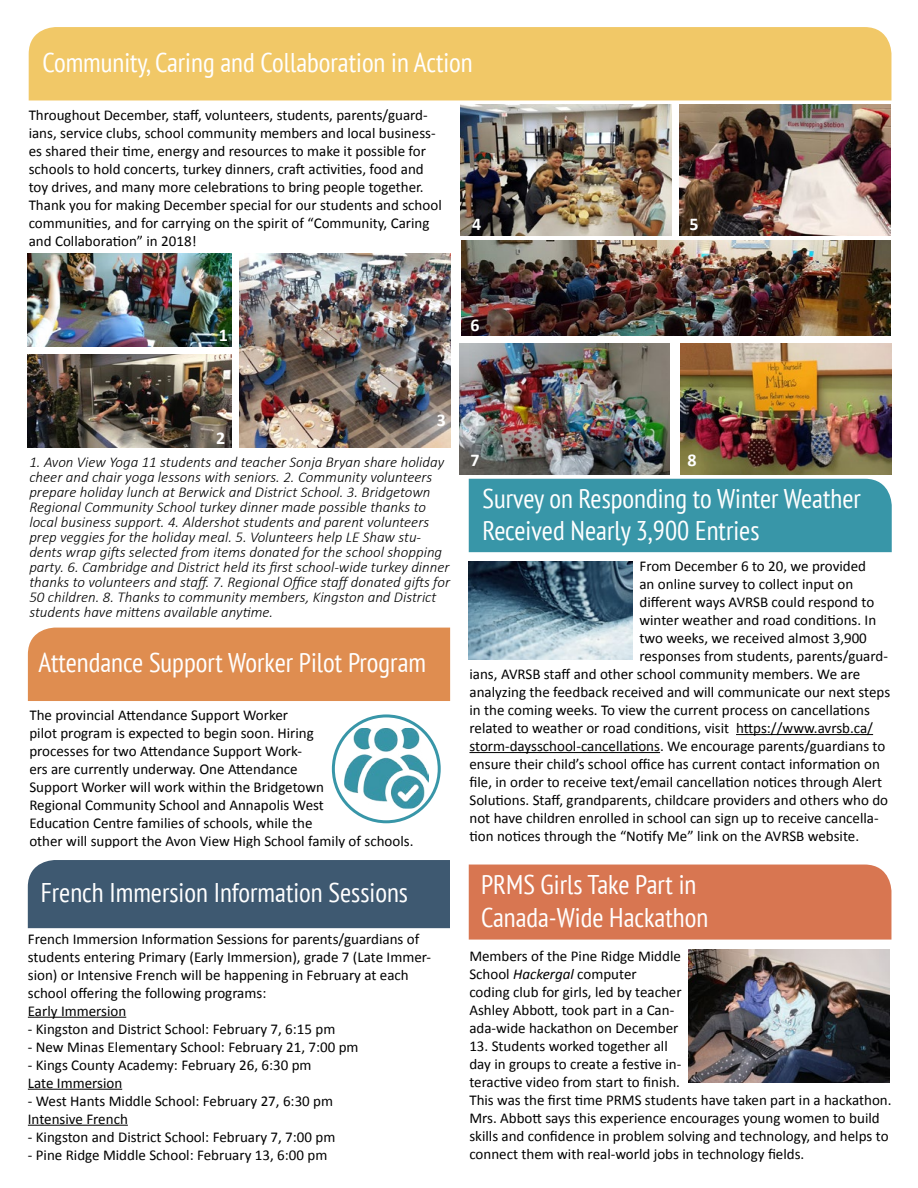
<style>
.page{position:relative;width:918px;height:1188px;background:#fff}
.page>*{position:absolute;margin:0;border:0;box-sizing:border-box;transform-origin:0 0}
.t1{font:condensed 27px/32.4px "PT Sans";color:#fff}
.t2{font:700 18px "Calibri";color:#fff}
.t3{font:15px/18px "Calibri";color:#000}
.t4{font:italic 300 15px/15px "Calibri";color:#000}
.s1{font-style:italic}
</style>
<div class="page">
<div style="left:469px;top:479px;width:423px;height:73px;background:#3896a8"></div>
<div style="left:28px;top:628px;width:422px;height:73px;background:#df8d50"></div>
<hr style="left:28px;top:1017px;width:98px;height:1px;background:#000">
<hr style="left:28px;top:1089px;width:94px;height:1px;background:#000">
<hr style="left:28px;top:1125px;width:100px;height:1px;background:#000">
<div style="left:29px;top:27px;width:862px;height:73px;background:#f1c867"></div>
<div style="left:28px;top:860px;width:422px;height:68px;background:#3e5971"></div>
<hr style="left:736px;top:734px;width:137px;height:1px;background:#000">
<hr style="left:470px;top:752px;width:190px;height:1px;background:#000">
<img style="left:469px;top:561px;width:164px;height:99px">
<div style="left:469px;top:865px;width:422px;height:75px;background:#d87651"></div>
<img style="left:680px;top:104px;width:210px;height:131px">
<img style="left:460px;top:104px;width:211px;height:131px">
<img style="left:688px;top:950px;width:202px;height:132px">
<img style="left:344px;top:728px;width:85px;height:81px">
<div style="left:332px;top:714px;width:109px;height:109px;border:3px solid #3896a8;border-radius:50%"></div>
<img style="left:461px;top:241px;width:429px;height:95px">
<img style="left:459px;top:343px;width:211px;height:131px">
<img style="left:680px;top:343px;width:211px;height:131px">
<img style="left:240px;top:253px;width:211px;height:195px">
<img style="left:27px;top:253px;width:204px;height:93px">
<img style="left:27px;top:354px;width:204px;height:93px">
<h1 class="t1" style="left:42px;top:45px;width:432px">Community, Caring and Collaboration in Action</h1>
<p class="t3" style="left:29px;top:106px;width:415px">Throughout December, staff, volunteers, students, parents/guard&shy;ians, service clubs, school community members and local business&shy;es shared their time, energy and resources to make it possible for schools to hold concerts, turkey dinners, craft activities, food and toy drives, and many more celebrations to bring people together.<br>Thank you for making December special for our students and school communities, and for carrying on the spirit of “Community, Caring and Collaboration” in 2018!</p>
<p class="t2" style="left:472px;top:213px;width:11px">4</p>
<p class="t2" style="left:689px;top:213px;width:11px">5</p>
<p class="t2" style="left:219px;top:324px;width:11px">1</p>
<p class="t2" style="left:470px;top:313px;width:11px">6</p>
<p class="t2" style="left:216px;top:427px;width:11px">2</p>
<p class="t2" style="left:437px;top:408px;width:11px">3</p>
<p class="t4" style="left:29px;top:455px;width:422px">1. Avon View Yoga 11 students and teacher Sonja Bryan share holiday cheer and chair yoga lessons with seniors. 2. Community volunteers prepare holiday lunch at Berwick and District School. 3. Bridgetown Regional Community School turkey dinner made possible thanks to local business support. 4. Aldershot students and parent volunteers prep veggies for the holiday meal. 5. Volunteers help LE Shaw stu&shy;dents wrap gifts selected from items donated for the school shopping party. 6. Cambridge and District held its first school-wide turkey dinner thanks to volunteers and staff. 7. Regional Office staff donated gifts for 50 children. 8. Thanks to community members, Kingston and District students have mittens available anytime.</p>
<h1 class="t1" style="left:39px;top:645px;width:389px">Attendance Support Worker Pilot Program</h1>
<p class="t3" style="left:29px;top:706px;width:386px">The provincial Attendance Support Worker<br>pilot program is expected to begin soon. Hiring<br>processes for two Attendance Support Work-<br>ers are currently underway. One Attendance<br>Support Worker will work within the Bridgetown<br>Regional Community School and Annapolis West<br>Education Centre families of schools, while the<br>other will support the Avon View High School family of schools.</p>
<p class="t2" style="left:470px;top:449px;width:11px">7</p>
<p class="t2" style="left:687px;top:449px;width:11px">8</p>
<h1 class="t1" style="left:482px;top:482px;width:380px">Survey on Responding to Winter Weather<br>Received Nearly 3,900 Entries</h1>
<p class="t3" style="left:639px;top:557px;width:228px">From December 6 to 20, we provided</p>
<p class="t3" style="left:639px;top:575px;width:215px">an online survey to collect input on</p>
<p class="t3" style="left:639px;top:593px;width:236px">different ways AVRSB could respond to</p>
<p class="t3" style="left:639px;top:611px;width:238px">winter weather and road conditions. In</p>
<p class="t3" style="left:639px;top:629px;width:229px">two weeks, we received almost 3,900</p>
<p class="t3" style="left:639px;top:647px;width:250px">responses from students, parents/guard-</p>
<p class="t3" style="left:470px;top:665px;width:392px">ians, AVRSB staff and other school community members. We are</p>
<p class="t3" style="left:470px;top:683px;width:422px">analyzing the feedback received and will communicate our next steps</p>
<p class="t3" style="left:470px;top:701px;width:402px">in the coming weeks. To view the current process on cancellations</p>
<p class="t3" style="left:470px;top:719px;width:405px">related to weather or road conditions, visit https://www.avrsb.ca/</p>
<p class="t3" style="left:470px;top:737px;width:417px">storm-daysschool-cancellations. We encourage parents/guardians to</p>
<p class="t3" style="left:470px;top:755px;width:412px">ensure their child’s school office has current contact information on</p>
<p class="t3" style="left:470px;top:773px;width:414px">file, in order to receive text/email cancellation notices through Alert</p>
<p class="t3" style="left:470px;top:791px;width:420px">Solutions. Staff, grandparents, childcare providers and others who do</p>
<p class="t3" style="left:470px;top:809px;width:411px">not have children enrolled in school can sign up to receive cancella-</p>
<p class="t3" style="left:470px;top:827px;width:391px">tion notices through the “Notify Me” link on the AVRSB website.</p>
<h1 class="t1" style="left:41px;top:875px;width:369px">French Immersion Information Sessions</h1>
<h1 class="t1" style="left:481px;top:868px;width:229px">PRMS Girls Take Part in<br>Canada-Wide Hackathon</h1>
<p class="t3" style="left:469px;top:947px;width:214px">Members of the Pine Ridge Middle<br>School <span class="s1">Hackergal</span> computer<br>coding club for girls, led by teacher<br>Ashley Abbott, took part in a Can&shy;ada-wide hackathon on December</p>
<p class="t3" style="left:469px;top:1037px;width:424px">13. Students worked together all<br>day in groups to create a festive in-<br>teractive video from start to finish.<br>This was the first time PRMS students have taken part in a hackathon.<br>Mrs. Abbott says this experience encourages young women to build skills and confidence in problem solving and technology, and helps to connect them with real-world jobs in technology fields.</p>
<p class="t3" style="left:28px;top:930px;width:405px">French Immersion Information Sessions for parents/guardians of students entering Primary (Early Immersion), grade 7 (Late Immer&shy;sion) or Intensive French will be happening in February at each school offering the following programs:<br>Early Immersion</p>
<p class="t3" style="left:28px;top:1020px;width:309px">- Kingston and District School: February 7, 6:15 pm</p>
<p class="t3" style="left:28px;top:1038px;width:332px">- New Minas Elementary School: February 21, 7:00 pm</p>
<p class="t3" style="left:28px;top:1056px;width:285px">- Kings County Academy: February 26, 6:30 pm<br>Late Immersion</p>
<p class="t3" style="left:28px;top:1092px;width:307px">- West Hants Middle School: February 27, 6:30 pm<br>Intensive French</p>
<p class="t3" style="left:28px;top:1128px;width:309px">- Kingston and District School: February 7, 7:00 pm</p>
<p class="t3" style="left:28px;top:1146px;width:301px">- Pine Ridge Middle School: February 13, 6:00 pm</p>
</div>
